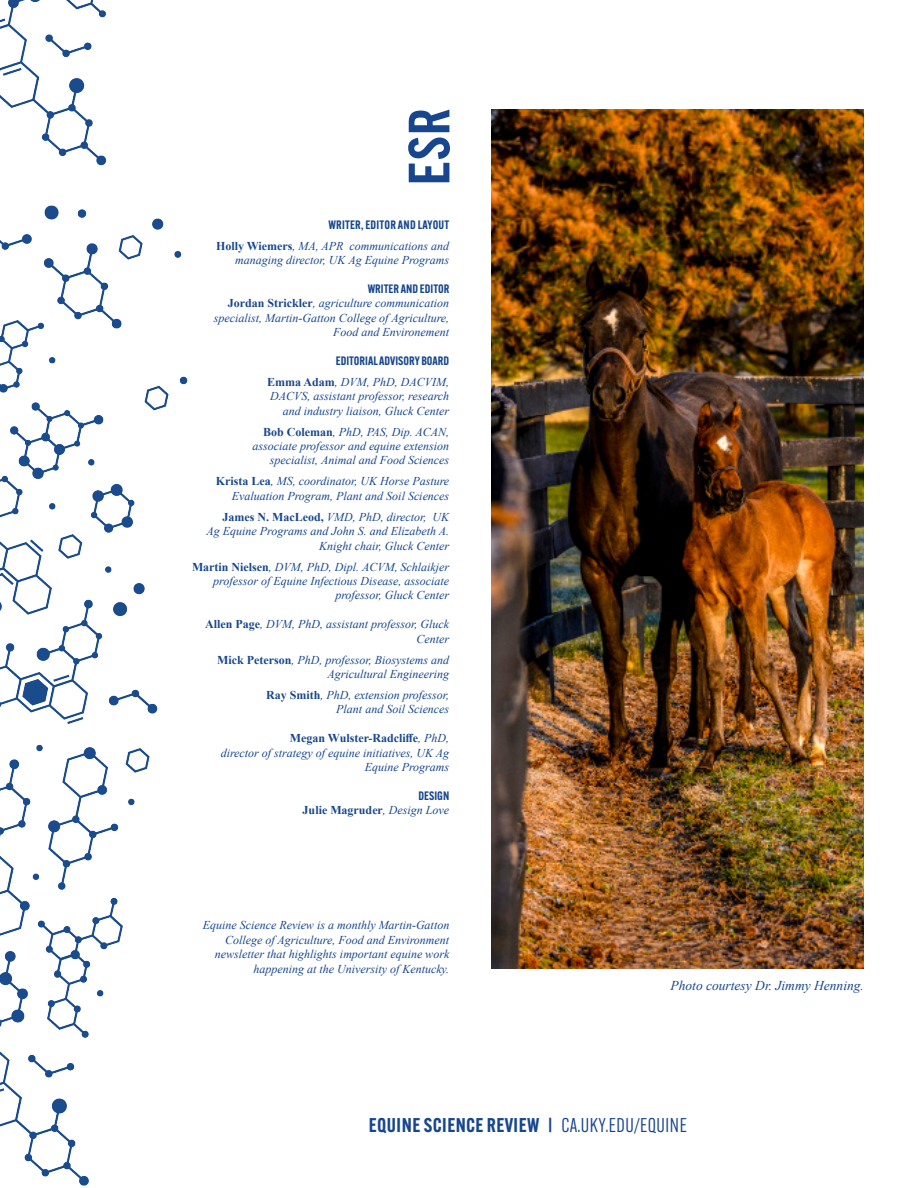
<style>
.page{position:relative;width:918px;height:1188px;background:#fff}
.page>*{position:absolute;margin:0;border:0;box-sizing:border-box;transform-origin:0 0}
.t1{font:600 19.5px "Alternate Gothic ATF";letter-spacing:.02em;color:#17468f}
.t2{font:italic 13.5px "Times New Roman";color:#17468e}
.t3{font:italic 12px/14.4px "Times New Roman";color:#17468e;text-align:right}
.t4{font:700 12px "Times New Roman";color:#17468e}
.t5{font:600 12px "Alternate Gothic ATF";color:#17468e}
.t6{font:600 12px "Alternate Gothic ATF";letter-spacing:.02em;color:#17468e}
.s1{font-weight:700;font-style:normal}
.s2{font-weight:400;font-style:italic}
.s3{font-family:"Trade Gothic LT Pro Bd Cn 20";font-weight:400}
.s4{font-weight:400}
</style>
<div class="page">
<svg style="left:408px;top:110px;width:42px;height:72px"></svg>
<img style="left:0;top:0;width:188px;height:1186px">
<img style="left:491px;top:110px;width:373px;height:859px">
<p class="t6" style="left:328px;top:217px;width:123px">WRITER, EDITOR AND LAYOUT</p>
<p class="t3" style="left:216px;top:238px;width:235px"><span class="s1">Holly Wiemers</span>, MA, APR communications and managing director, UK Ag Equine Programs</p>
<p class="t5" style="left:368px;top:281px;width:83px">WRITER AND EDITOR</p>
<p class="t3" style="left:214px;top:296px;width:237px"><span class="s1">Jordan Strickler</span>, agriculture communication specialist, Martin-Gatton College of Agriculture,<br>Food and Environement</p>
<p class="t5" style="left:336px;top:353px;width:115px">EDITORIAL ADVISORY BOARD</p>
<p class="t3" style="left:267px;top:374px;width:183px"><span class="s1">Emma Adam</span>, DVM, PhD, DACVIM,</p>
<p class="t3" style="left:270px;top:389px;width:181px">DACVS, assistant professor, research</p>
<p class="t3" style="left:283px;top:403px;width:168px">and industry liaison, Gluck Center</p>
<p class="t3" style="left:263px;top:424px;width:188px"><span class="s1">Bob Coleman</span>, PhD, PAS, Dip. ACAN,</p>
<p class="t3" style="left:252px;top:439px;width:198px">associate professor and equine extension</p>
<p class="t3" style="left:270px;top:453px;width:181px">specialist, Animal and Food Sciences</p>
<p class="t3" style="left:216px;top:474px;width:235px"><span class="s1">Krista Lea</span>, MS, coordinator, UK Horse Pasture<br>Evaluation Program, Plant and Soil Sciences</p>
<p class="t3" style="left:207px;top:509px;width:244px"><span class="s1">James N. MacLeod,</span> VMD, PhD, director, UK<br>Ag Equine Programs and John S. and Elizabeth A.<br>Knight chair, Gluck Center</p>
<p class="t3" style="left:192px;top:559px;width:259px"><span class="s1">Martin Nielsen</span>, DVM, PhD, Dipl. ACVM, Schlaikjer professor of Equine Infectious Disease, associate professor, Gluck Center</p>
<p class="t3" style="left:205px;top:617px;width:246px"><span class="s1">Allen Page</span>, DVM, PhD, assistant professor, Gluck<br>Center</p>
<p class="t3" style="left:217px;top:652px;width:234px"><span class="s1">Mick Peterson</span>, PhD, professor, Biosystems and<br>Agricultural Engineering</p>
<p class="t3" style="left:266px;top:688px;width:185px"><span class="s1">Ray Smith</span>, PhD, extension professor,</p>
<p class="t3" style="left:336px;top:702px;width:114px">Plant and Soil Sciences</p>
<p class="t4" style="left:290px;top:730px;width:161px">Megan Wulster-Radcliffe<span class="s2">, PhD,</span></p>
<p class="t3" style="left:221px;top:745px;width:230px">director of strategy of equine initiatives, UK Ag<br>Equine Programs</p>
<p class="t5" style="left:419px;top:788px;width:32px">DESIGN</p>
<p class="t4" style="left:303px;top:802px;width:148px">Julie Magruder<span class="s2">, Design Love</span></p>
<p class="t3" style="left:203px;top:918px;width:248px">Equine Science Review is a monthly Martin-Gatton College of Agriculture, Food and Environment newsletter that highlights important equine work happening at the University of Kentucky.</p>
<p class="t2" style="left:671px;top:977px;width:195px">Photo courtesy Dr. Jimmy Henning.</p>
<p class="t1" style="left:369px;top:1113px;width:320px">EQUINE SCIENCE REVIEW <span class="s3">|</span> <span class="s4">CA.UKY.EDU/EQUINE</span></p>
</div>
